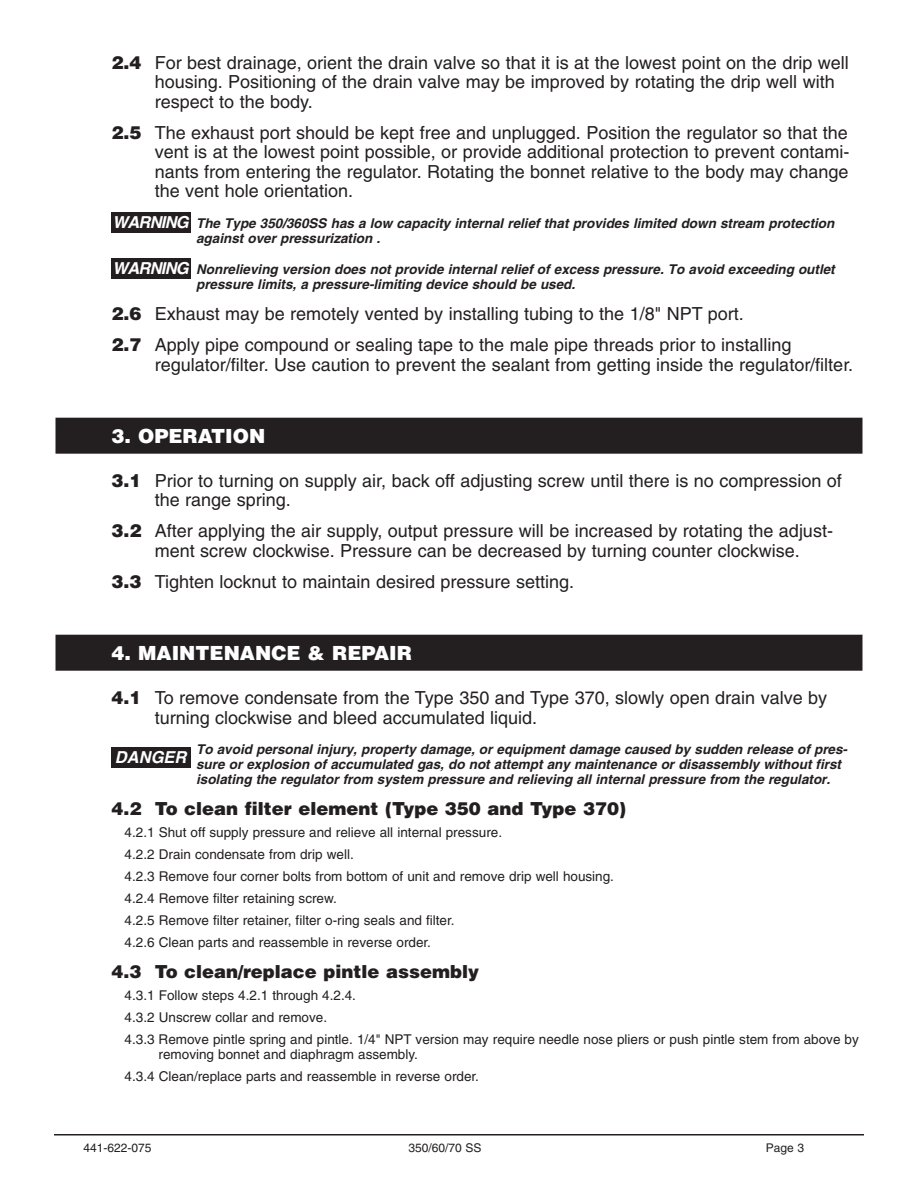
<style>
.page{position:relative;width:918px;height:1188px;background:#fff}
.page>*{position:absolute;margin:0;border:0;box-sizing:border-box;transform-origin:0 0}
.t1{font:900 19.5px "Helvetica";color:#fff}
.t2{font:18px/19.5px "Helvetica";color:#231f20}
.t3{font:900 18px "Helvetica";color:#231f20}
.t4{font:italic 700 16.5px "Helvetica";color:#fff}
.t5{font:13.5px/22px "Helvetica";color:#231f20}
.t6{font:italic 700 13.5px/15px "Helvetica";color:#231f20}
.t7{font:12px "Helvetica";color:#231f20}
.s1{font-weight:900}
</style>
<div class="page">
<hr style="left:54px;top:1134px;width:810px;height:2px;background:#231f20">
<div style="left:56px;top:418px;width:806px;height:36px;background:#231f20"></div>
<div style="left:56px;top:635px;width:806px;height:36px;background:#231f20"></div>
<div style="left:111px;top:747px;width:79px;height:21px;background:#231f20"></div>
<div style="left:111px;top:258px;width:79px;height:21px;background:#231f20"></div>
<div style="left:111px;top:212px;width:79px;height:21px;background:#231f20"></div>
<p class="t2" style="left:155px;top:54px;width:696px;text-indent:-43px"><span class="s1">2.4</span> For best drainage, orient the drain valve so that it is at the lowest point on the drip well housing. Positioning of the drain valve may be improved by rotating the drip well with respect to the body.</p>
<p class="t2" style="left:155px;top:124px;width:696px;text-align:justify;text-indent:-43px"><span class="s1">2.5</span> The exhaust port should be kept free and unplugged. Position the regulator so that the vent is at the lowest point possible, or provide additional protection to prevent contami&shy;nants from entering the regulator. Rotating the bonnet relative to the body may change the vent hole orientation.</p>
<p class="t6" style="left:196px;top:217px;width:642px">The Type 350/360SS has a low capacity internal relief that provides limited down stream protection against over pressurization .</p>
<p class="t6" style="left:196px;top:263px;width:643px">Nonrelieving version does not provide internal relief of excess pressure. To avoid exceeding outlet pressure limits, a pressure-limiting device should be used.</p>
<p class="t2" style="left:112px;top:300px;width:681px;line-height:31px"><span class="s1">2.6</span> Exhaust may be remotely vented by installing tubing to the 1/8" NPT port.<br><span class="s1">2.7</span> Apply pipe compound or sealing tape to the male pipe threads prior to installing</p>
<p class="t2" style="left:155px;top:356px;width:700px">regulator/filter. Use caution to prevent the sealant from getting inside the regulator/filter.</p>
<p class="t4" style="left:113px;top:216px;width:81px">WARNING</p>
<p class="t4" style="left:113px;top:262px;width:81px">WARNING</p>
<p class="t1" style="left:112px;top:425px;width:155px">3. OPERATION</p>
<p class="t2" style="left:155px;top:473px;width:689px;text-indent:-43px"><span class="s1">3.1</span> Prior to turning on supply air, back off adjusting screw until there is no compression of the range spring.</p>
<p class="t2" style="left:112px;top:523px;width:723px;text-align:center"><span class="s1">3.2</span> After applying the air supply, output pressure will be increased by rotating the adjust&shy;ment screw clockwise. Pressure can be decreased by turning counter clockwise.</p>
<p class="t2" style="left:112px;top:573px;width:464px"><span class="s1">3.3</span> Tighten locknut to maintain desired pressure setting.</p>
<p class="t1" style="left:112px;top:642px;width:302px">4. MAINTENANCE &amp; REPAIR</p>
<p class="t2" style="left:155px;top:690px;width:674px;text-indent:-43px"><span class="s1">4.1</span> To remove condensate from the Type 350 and Type 370, slowly open drain valve by turning clockwise and bleed accumulated liquid.</p>
<p class="t6" style="left:196px;top:744px;width:655px">To avoid personal injury, property damage, or equipment damage caused by sudden release of pres&shy;sure or explosion of accumulated gas, do not attempt any maintenance or disassembly without first isolating the regulator from system pressure and relieving all internal pressure from the regulator.</p>
<p class="t3" style="left:112px;top:799px;width:516px">4.2 To clean filter element (Type 350 and Type 370)</p>
<p class="t5" style="left:125px;top:823px;width:491px">4.2.1 Shut off supply pressure and relieve all internal pressure.<br>4.2.2 Drain condensate from drip well.<br>4.2.3 Remove four corner bolts from bottom of unit and remove drip well housing.<br>4.2.4 Remove filter retaining screw.<br>4.2.5 Remove filter retainer, filter o-ring seals and filter.<br>4.2.6 Clean parts and reassemble in reverse order.</p>
<p class="t3" style="left:112px;top:962px;width:369px">4.3 To clean/replace pintle assembly</p>
<p class="t5" style="left:125px;top:986px;width:736px">4.3.1 Follow steps 4.2.1 through 4.2.4.<br>4.3.2 Unscrew collar and remove.<br>4.3.3 Remove pintle spring and pintle. 1/4" NPT version may require needle nose pliers or push pintle stem from above by</p>
<p class="t5" style="left:125px;top:1045px;width:356px;text-indent:34px">removing bonnet and diaphragm assembly.<br>4.3.4 Clean/replace parts and reassemble in reverse order.</p>
<p class="t4" style="left:115px;top:751px;width:76px">DANGER</p>
<p class="t7" style="left:83px;top:1144px;width:70px">441-622-075</p>
<p class="t7" style="left:408px;top:1144px;width:75px">350/60/70 SS</p>
<p class="t7" style="left:766px;top:1144px;width:40px">Page 3</p>
</div>
